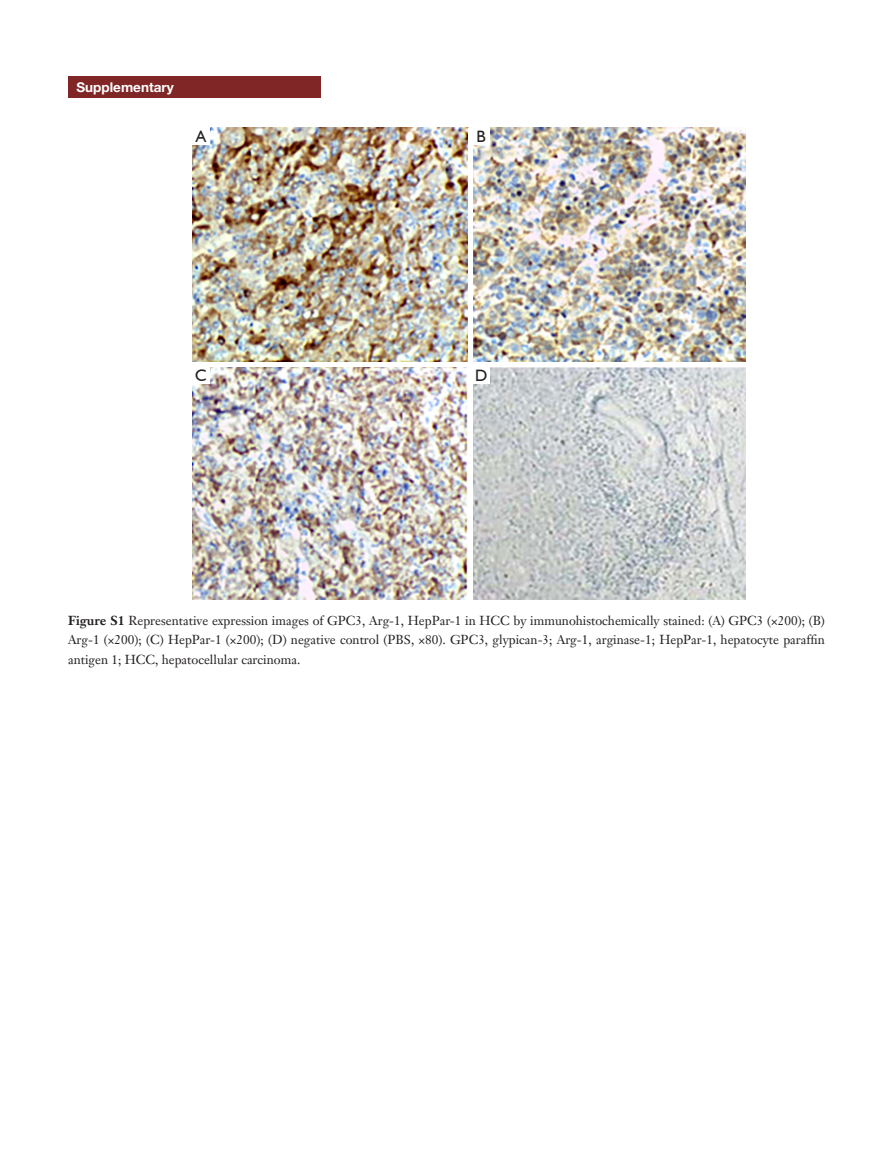
<style>
.page{position:relative;width:893px;height:1170px;background:#fff}
.page>*{position:absolute;margin:0;border:0;box-sizing:border-box;transform-origin:0 0}
.t1{font:16.5px "Humanist 521 BT";color:#231f20}
.栏目{font:700 13.5px "Helvetica Neue LT Pro";color:#fff}
.t2{font:12.75px/19.5px "Janson Text LT";color:#231f20;text-align:justify}
.s1{font-weight:700}
</style>
<div class="page">
<img style="left:192px;top:128px;width:554px;height:471px">
<hr style="left:469px;top:128px;width:4px;height:471px;background:#fff">
<div style="left:192px;top:362px;width:554px;height:5px;background:#fff"></div>
<div style="left:473px;top:128px;width:17px;height:17px;background:#fff"></div>
<div style="left:473px;top:367px;width:17px;height:17px;background:#fff"></div>
<div style="left:192px;top:367px;width:17px;height:17px;background:#fff"></div>
<div style="left:192px;top:128px;width:17px;height:17px;background:#fff"></div>
<div style="left:68px;top:77px;width:252px;height:21px;background:#812627"></div>
<p class="栏目" style="left:77px;top:79px;width:99px">Supplementary</p>
<p class="t1" style="left:196px;top:126px;width:12px">A</p>
<p class="t1" style="left:477px;top:126px;width:11px">B</p>
<p class="t1" style="left:195px;top:365px;width:13px">C</p>
<p class="t1" style="left:475px;top:365px;width:14px">D</p>
<p class="t2" style="left:68px;top:610px;width:758px"><span class="s1">Figure S1</span> Representative expression images of GPC3, Arg-1, HepPar-1 in HCC by immunohistochemically stained: (A) GPC3 (×200); (B)<br>Arg-1 (×200); (C) HepPar-1 (×200); (D) negative control (PBS, ×80). GPC3, glypican-3; Arg-1, arginase-1; HepPar-1, hepatocyte paraffin antigen 1; HCC, hepatocellular carcinoma.</p>
</div>
